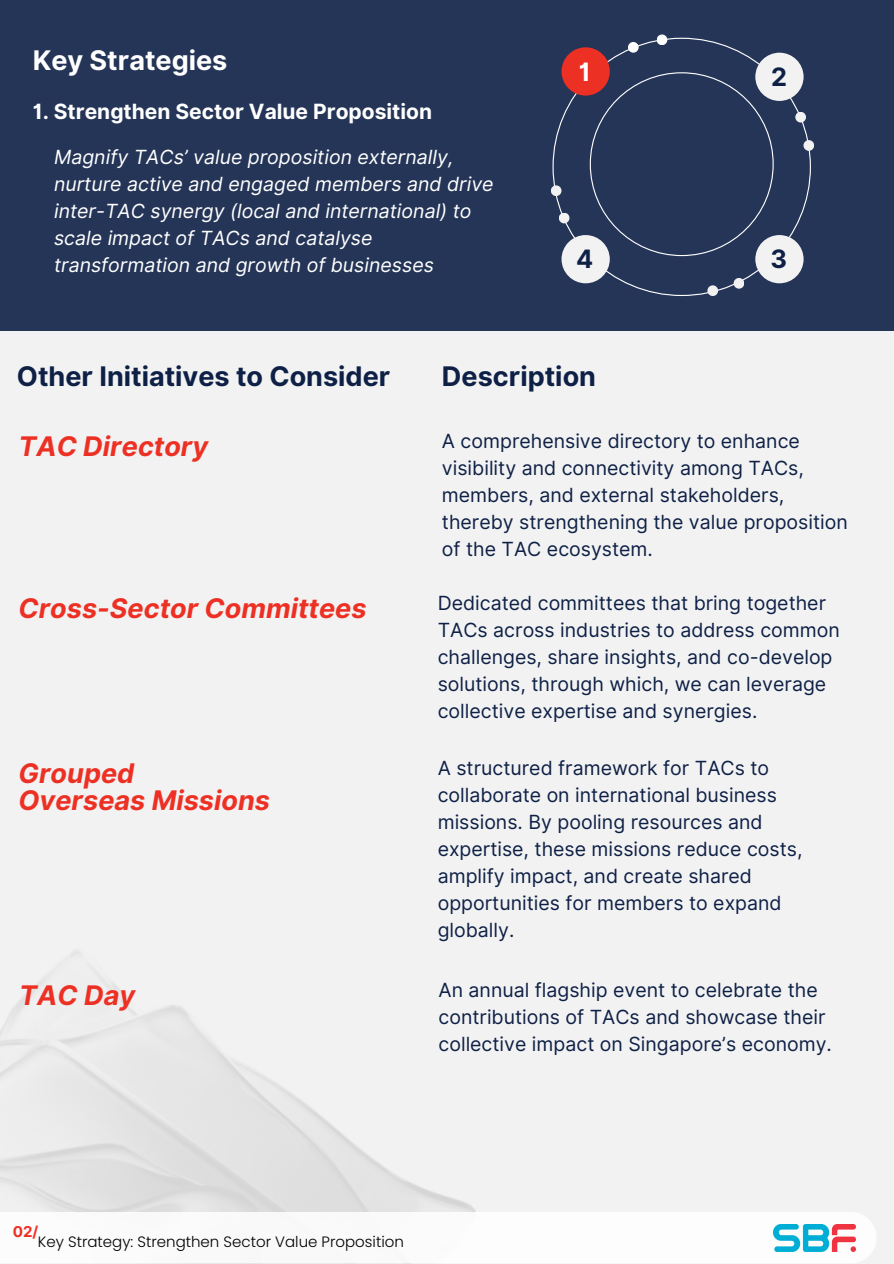
<style>
.page{position:relative;width:894px;height:1264px;background:#fff}
.page>*{position:absolute;margin:0;border:0;box-sizing:border-box;transform-origin:0 0}
.t1{font:italic 700 27px/27px "Inter";color:#ed3024}
.t2{font:700 27px "Inter";color:#0e2046}
.t3{font:700 27px "Inter";color:#fff}
.t4{font:700 25.35px "Inter";color:#0e2046}
.t5{font:700 25.35px "Inter";color:#fff}
.t6{font:700 21px "Inter";color:#fff}
.t7{font:19.5px/27px "Inter";color:#0e2046}
.t8{font:italic 19.5px/27px "Inter";color:#fff}
.t9{font:300 15px "Poppins";color:#000}
.t10{font:700 15px "Inter";color:#ed3024}
</style>
<div class="page">
<div style="left:0;top:0;width:893px;height:1263px;background:#f2f2f2"></div>
<div style="left:0;top:1211px;width:876px;height:52px;background:#fcfcfc"></div>
<img style="left:772px;top:1224px;width:83px;height:27px">
<div style="left:0;top:0;width:893px;height:330px;background:#253557"></div>
<svg style="left:552px;top:38px;width:258px;height:258px"></svg>
<div style="left:561px;top:47px;width:48px;height:49px;background:#ed3024;border-radius:50%"></div>
<div style="left:550px;top:185px;width:11px;height:11px;background:#f2f2f2;border-radius:50%"></div>
<div style="left:755px;top:53px;width:48px;height:48px;background:#f2f2f2;border-radius:50%"></div>
<div style="left:755px;top:235px;width:48px;height:48px;background:#f2f2f2;border-radius:50%"></div>
<div style="left:561px;top:235px;width:48px;height:48px;background:#f2f2f2;border-radius:50%"></div>
<div style="left:558px;top:213px;width:11px;height:10px;background:#f2f2f2;border-radius:50%"></div>
<div style="left:795px;top:112px;width:10px;height:10px;background:#f2f2f2;border-radius:50%"></div>
<div style="left:627px;top:42px;width:11px;height:11px;background:#fff;border-radius:50%"></div>
<div style="left:733px;top:278px;width:11px;height:11px;background:#f2f2f2;border-radius:50%"></div>
<div style="left:707px;top:285px;width:11px;height:11px;background:#f2f2f2;border-radius:50%"></div>
<div style="left:803px;top:140px;width:11px;height:11px;background:#f2f2f2;border-radius:50%"></div>
<div style="left:656px;top:34px;width:11px;height:11px;background:#fff;border-radius:50%"></div>
<svg style="left:589px;top:72px;width:184px;height:184px"></svg>
<h3 class="t3" style="left:33px;top:44px;width:196px">Key Strategies</h3>
<h3 class="t6" style="left:33px;top:99px;width:401px">1. Strengthen Sector Value Proposition</h3>
<h4 class="t8" style="left:54px;top:143px;width:441px">Magnify TACs’ value proposition externally, nurture active and engaged members and drive inter-TAC synergy (local and international) to scale impact of TACs and catalyse transformation and growth of businesses</h4>
<p class="t5" style="left:578px;top:56px;width:13px">1</p>
<p class="t4" style="left:771px;top:62px;width:17px">2</p>
<p class="t4" style="left:576px;top:244px;width:19px">4</p>
<p class="t4" style="left:770px;top:244px;width:18px">3</p>
<p class="t2" style="left:17px;top:360px;width:375px">Other Initiatives to Consider</p>
<h1 class="t2" style="left:442px;top:360px;width:155px">Description</h1>
<h1 class="t1" style="left:18px;top:432px;width:191px">TAC Directory</h1>
<h1 class="t7" style="left:442px;top:427px;width:407px">A comprehensive directory to enhance visibility and connectivity among TACs, members, and external stakeholders, thereby strengthening the value proposition of the TAC ecosystem.</h1>
<h1 class="t1" style="left:18px;top:595px;width:349px">Cross-Sector Committees</h1>
<h1 class="t7" style="left:437px;top:590px;width:403px">Dedicated committees that bring together TACs across industries to address common challenges, share insights, and co-develop solutions, through which, we can leverage collective expertise and synergies.</h1>
<h3 class="t7" style="left:437px;top:754px;width:366px">A structured framework for TACs to collaborate on international business missions. By pooling resources and expertise, these missions reduce costs, amplify impact, and create shared opportunities for members to expand globally.</h3>
<h3 class="t1" style="left:19px;top:759px;width:253px">Grouped<br>Overseas Missions</h3>
<h1 class="t1" style="left:19px;top:981px;width:117px">TAC Day</h1>
<h3 class="t7" style="left:438px;top:976px;width:395px">An annual flagship event to celebrate the contributions of TACs and showcase their collective impact on Singapore’s economy.</h3>
<h2 class="t10" style="left:13px;top:1222px;width:27px">02/</h2>
<h1 class="t9" style="left:38px;top:1230px;width:367px">Key Strategy: Strengthen Sector Value Proposition</h1>
</div>
